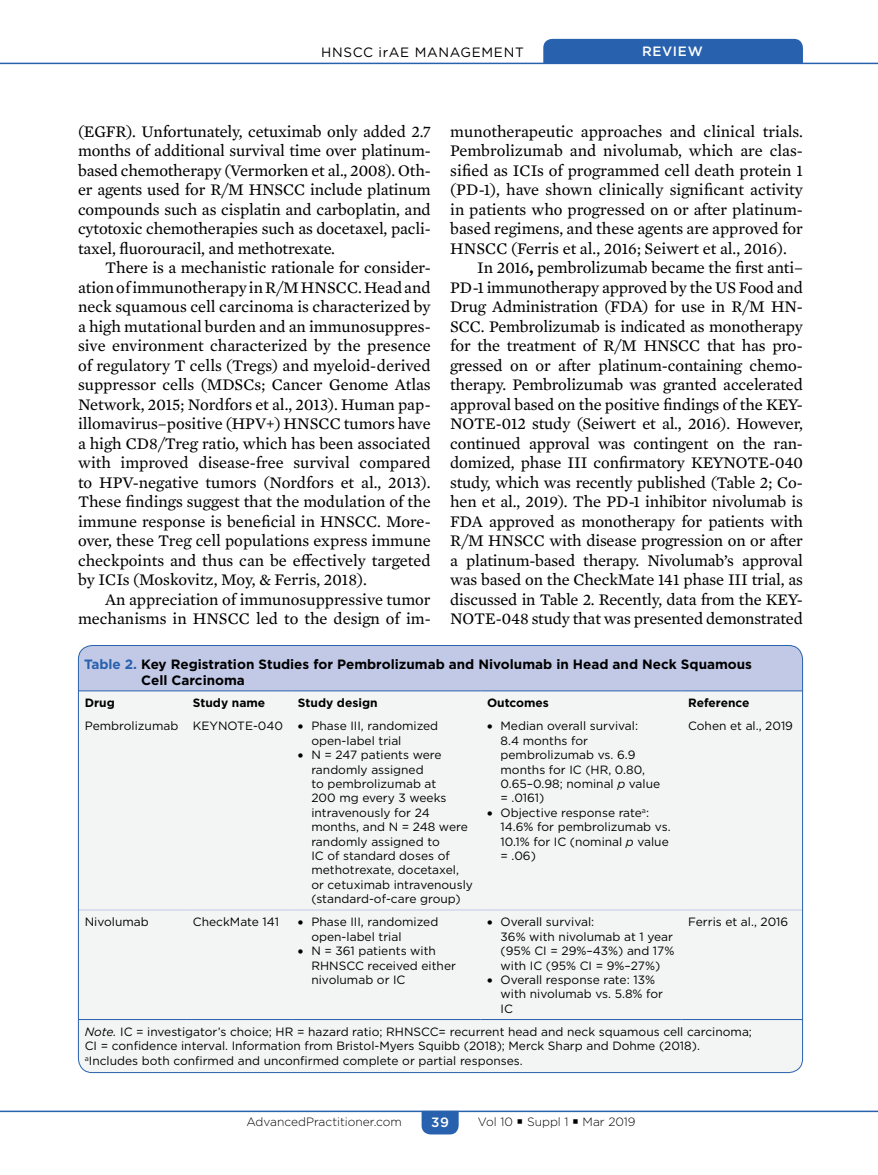
<style>
.page{position:relative;width:878px;height:1175px;background:#fff}
.page>*{position:absolute;margin:0;border:0;box-sizing:border-box;transform-origin:0 0}
.t1{font:16.5px/19.5px "Mercury Text G2";letter-spacing:-.01em;color:#000;text-align:justify}
.t2{font:700 13.5px/16.2px "Gotham";color:#000}
.t3{font:13.5px "Gotham";letter-spacing:.05em;color:#000}
.t4{font:500 13.5px "Gotham";letter-spacing:.05em;color:#fff}
.t5{font:12px/14.4px "Gotham";color:#000}
.t6{font:300 12px "Gotham";color:#000}
.t7{font:700 12px "Gotham";color:#000}
.s1{font-weight:700}
.s2{color:#2861ae}
.s3{font-style:italic}
</style>
<div class="page">
<hr style="left:0;top:1110px;width:878px;height:2px;background:#2861ae">
<svg style="left:421px;top:1110px;width:37px;height:24px"></svg>
<hr style="left:0;top:63px;width:878px;height:1px;background:#2861ae">
<div style="left:543px;top:39px;width:259px;height:24px;background:#2861ae"></div>
<svg style="left:78px;top:645px;width:724px;height:427px"></svg>
<div style="left:80px;top:691px;width:720px;height:328px;background:#f3f4f4"></div>
<hr style="left:79px;top:690px;width:107px;height:1px;background:#2861ae">
<hr style="left:186px;top:690px;width:105px;height:1px;background:#2861ae">
<hr style="left:291px;top:690px;width:189px;height:1px;background:#2861ae">
<hr style="left:480px;top:690px;width:201px;height:1px;background:#2861ae">
<hr style="left:681px;top:690px;width:121px;height:1px;background:#2861ae">
<hr style="left:79px;top:1019px;width:107px;height:1px;background:#2861ae">
<hr style="left:186px;top:1019px;width:105px;height:1px;background:#2861ae">
<hr style="left:291px;top:1019px;width:189px;height:1px;background:#2861ae">
<hr style="left:480px;top:1019px;width:201px;height:1px;background:#2861ae">
<hr style="left:681px;top:1019px;width:121px;height:1px;background:#2861ae">
<hr style="left:79px;top:909px;width:107px;height:1px;background:#c2c8e6">
<hr style="left:186px;top:909px;width:105px;height:1px;background:#c2c8e6">
<hr style="left:291px;top:909px;width:189px;height:1px;background:#c2c8e6">
<hr style="left:480px;top:909px;width:201px;height:1px;background:#c2c8e6">
<hr style="left:681px;top:909px;width:121px;height:1px;background:#c2c8e6">
<p class="t3" style="left:321px;top:43px;width:204px">HNSCC irAE MANAGEMENT</p>
<p class="t4" style="left:642px;top:43px;width:62px">REVIEW</p>
<p class="t1" style="left:78px;top:120px;width:354px">(EGFR). Unfortunately, cetuximab only added 2.7 months of additional survival time over platinum&shy;based chemotherapy (Vermorken et al., 2008). Oth&shy;er agents used for R/M HNSCC include platinum compounds such as cisplatin and carboplatin, and cytotoxic chemotherapies such as docetaxel, pacli&shy;taxel, fluorouracil, and methotrexate.</p>
<p class="t1" style="left:78px;top:257px;width:354px;text-indent:27px">There is a mechanistic rationale for consider&shy;ation of immunotherapy in R/M HNSCC. Head and neck squamous cell carcinoma is characterized by a high mutational burden and an immunosuppres&shy;sive environment characterized by the presence of regulatory T cells (Tregs) and myeloid-derived suppressor cells (MDSCs; Cancer Genome Atlas Network, 2015; Nordfors et al., 2013). Human pap&shy;illomavirus–positive (HPV+) HNSCC tumors have a high CD8/Treg ratio, which has been associated with improved disease-free survival compared to HPV-negative tumors (Nordfors et al., 2013).<br>These findings suggest that the modulation of the immune response is beneficial in HNSCC. More&shy;over, these Treg cell populations express immune checkpoints and thus can be effectively targeted by ICIs (Moskovitz, Moy, &amp; Ferris, 2018).</p>
<p class="t1" style="left:78px;top:588px;width:354px;text-align:right">An appreciation of immunosuppressive tumor mechanisms in HNSCC led to the design of im-</p>
<p class="t1" style="left:450px;top:120px;width:354px">munotherapeutic approaches and clinical trials.</p>
<p class="t1" style="left:450px;top:140px;width:354px">Pembrolizumab and nivolumab, which are clas-</p>
<p class="t1" style="left:450px;top:159px;width:354px">sified as ICIs of programmed cell death protein 1</p>
<p class="t1" style="left:450px;top:179px;width:354px">(PD-1), have shown clinically significant activity</p>
<p class="t1" style="left:450px;top:199px;width:354px">in patients who progressed on or after platinum-</p>
<p class="t1" style="left:450px;top:218px;width:354px">based regimens, and these agents are approved for</p>
<p class="t1" style="left:450px;top:238px;width:338px">HNSCC (Ferris et al., 2016; Seiwert et al., 2016).</p>
<p class="t1" style="left:477px;top:257px;width:327px">In 2016<span class="s1">,</span> pembrolizumab became the first anti–</p>
<p class="t1" style="left:450px;top:277px;width:354px">PD-1 immunotherapy approved by the US Food and</p>
<p class="t1" style="left:450px;top:296px;width:354px">Drug Administration (FDA) for use in R/M HN-</p>
<p class="t1" style="left:450px;top:316px;width:354px">SCC. Pembrolizumab is indicated as monotherapy</p>
<p class="t1" style="left:450px;top:335px;width:354px">for the treatment of R/M HNSCC that has pro-</p>
<p class="t1" style="left:450px;top:355px;width:354px">gressed on or after platinum-containing chemo-</p>
<p class="t1" style="left:450px;top:374px;width:354px">therapy. Pembrolizumab was granted accelerated</p>
<p class="t1" style="left:450px;top:394px;width:354px">approval based on the positive findings of the KEY-</p>
<p class="t1" style="left:450px;top:413px;width:354px">NOTE-012 study (Seiwert et al., 2016). However,</p>
<p class="t1" style="left:450px;top:433px;width:354px">continued approval was contingent on the ran-</p>
<p class="t1" style="left:450px;top:452px;width:354px">domized, phase III confirmatory KEYNOTE-040</p>
<p class="t1" style="left:450px;top:472px;width:354px">study, which was recently published (Table 2; Co-</p>
<p class="t1" style="left:450px;top:491px;width:354px">hen et al., 2019). The PD-1 inhibitor nivolumab is</p>
<p class="t1" style="left:450px;top:511px;width:354px">FDA approved as monotherapy for patients with</p>
<p class="t1" style="left:450px;top:530px;width:354px">R/M HNSCC with disease progression on or after</p>
<p class="t1" style="left:450px;top:550px;width:354px">a platinum-based therapy. Nivolumab’s approval</p>
<p class="t1" style="left:450px;top:569px;width:354px">was based on the CheckMate 141 phase III trial, as</p>
<p class="t1" style="left:450px;top:589px;width:354px">discussed in Table 2. Recently, data from the KEY-</p>
<p class="t1" style="left:450px;top:608px;width:354px">NOTE-048 study that was presented demonstrated</p>
<p class="t2" style="left:141px;top:655px;width:612px;text-indent:-57px"><span class="s2">Table 2.</span> Key Registration Studies for Pembrolizumab and Nivolumab in Head and Neck Squamous<br>Cell Carcinoma</p>
<p class="t7" style="left:85px;top:695px;width:31px">Drug</p>
<p class="t7" style="left:193px;top:695px;width:74px">Study name</p>
<p class="t7" style="left:298px;top:695px;width:81px">Study design</p>
<p class="t7" style="left:487px;top:695px;width:63px">Outcomes</p>
<p class="t7" style="left:688px;top:695px;width:63px">Reference</p>
<p class="t5" style="left:311px;top:718px;width:128px;text-indent:-226px">Pembrolizumab KEYNOTE-040 • Phase III, randomized open-label trial</p>
<p class="t5" style="left:311px;top:747px;width:163px;text-indent:-14px">• N = 247 patients were randomly assigned<br>to pembrolizumab at<br>200 mg every 3 weeks intravenously for 24 months, and N = 248 were randomly assigned to<br>IC of standard doses of methotrexate, docetaxel, or cetuximab intravenously (standard-of-care group)</p>
<p class="t5" style="left:688px;top:718px;width:106px">Cohen et al., 2019</p>
<p class="t5" style="left:500px;top:718px;width:161px;text-indent:-14px">• Median overall survival:<br>8.4 months for pembrolizumab vs. 6.9 months for IC (HR, 0.80,<br>0.65–0.98; nominal <span class="s3">p</span> value = .0161)</p>
<p class="t5" style="left:500px;top:805px;width:171px;text-indent:-14px">• Objective response rate<sup>a</sup>:<br>14.6% for pembrolizumab vs.<br>10.1% for IC (nominal <span class="s3">p</span> value = .06)</p>
<p class="t5" style="left:85px;top:914px;width:65px">Nivolumab</p>
<p class="t5" style="left:193px;top:914px;width:88px">CheckMate 141</p>
<p class="t5" style="left:311px;top:914px;width:128px;text-indent:-14px">• Phase III, randomized open-label trial</p>
<p class="t5" style="left:311px;top:943px;width:146px;text-indent:-14px">• N = 361 patients with<br>RHNSCC received either nivolumab or IC</p>
<p class="t5" style="left:500px;top:914px;width:175px;text-indent:-14px">• Overall survival:<br>36% with nivolumab at 1 year (95% CI = 29%–43%) and 17% with IC (95% CI = 9%–27%)</p>
<p class="t5" style="left:500px;top:972px;width:164px;text-indent:-14px">• Overall response rate: 13% with nivolumab vs. 5.8% for<br>IC</p>
<p class="t5" style="left:688px;top:914px;width:102px">Ferris et al., 2016</p>
<p class="t5" style="left:85px;top:1024px;width:668px"><span class="s3">Note.</span> IC = investigator’s choice; HR = hazard ratio; RHNSCC= recurrent head and neck squamous cell carcinoma;<br>CI = confidence interval. Information from Bristol-Myers Squibb (2018); Merck Sharp and Dohme (2018). <sup>a</sup>Includes both confirmed and unconfirmed complete or partial responses.</p>
<p class="t6" style="left:246px;top:1114px;width:157px">AdvancedPractitioner.com</p>
<p class="t4" style="left:431px;top:1113px;width:19px">39</p>
<p class="t6" style="left:478px;top:1113px;width:159px">Vol 10 ▪ Suppl 1 ▪ Mar 2019</p>
</div>
